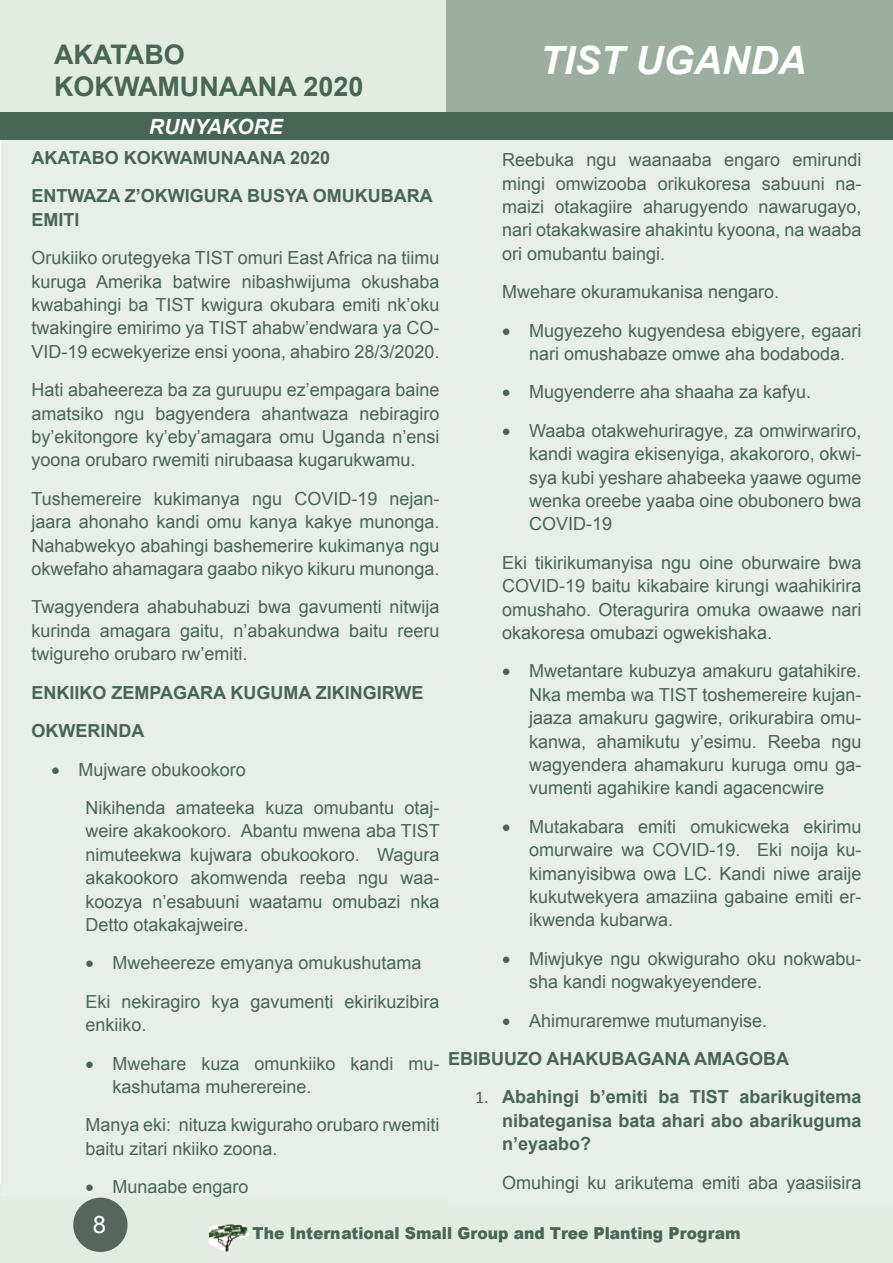
<style>
.page{position:relative;width:893px;height:1263px;background:#fff}
.page>*{position:absolute;margin:0;border:0;box-sizing:border-box;transform-origin:0 0}
.t1{font:italic 700 39px "Arial";color:#fff}
.t2{font:700 27px/32.4px "Arial";color:#486655}
.t3{font:24px "Arial";color:#fff}
.t4{font:italic 700 21px "Arial";color:#fff}
.t5{font:18px/23.4px "Arial";color:#486655;text-align:justify}
.t6{font:700 18px/38.4px "Arial";color:#486655}
.t7{font:900 16.5px "Arial";color:#486655;scale:.94 1}
.s1{font-weight:400}
.s2{font-family:"Calibri";font-weight:400}
</style>
<div class="page">
<div style="left:0;top:1184px;width:893px;height:79px;background:#e3ece2"></div>
<div style="left:73px;top:1198px;width:55px;height:54px;background:#56665d;border-radius:50%"></div>
<img style="left:209px;top:1224px;width:41px;height:28px">
<div style="left:1px;top:132px;width:447px;height:1064px;background:#e8eee8"></div>
<div style="left:448px;top:140px;width:445px;height:1063px;background:#e8eee8"></div>
<div style="left:0;top:0;width:446px;height:112px;background:#e3ece2"></div>
<div style="left:446px;top:0;width:447px;height:112px;background:#9cae9e"></div>
<div style="left:0;top:112px;width:893px;height:28px;background:#486655"></div>
<h2 class="t2" style="left:54px;top:39px;width:311px">AKATABO<br>KOKWAMUNAANA 2020</h2>
<p class="t4" style="left:149px;top:112px;width:135px">RUNYAKORE</p>
<p class="t6" style="left:31px;top:139px;width:403px">AKATABO KOKWAMUNAANA 2020<br>ENTWAZA Z’OKWIGURA BUSYA OMUKUBARA</p>
<p class="t6" style="left:31px;top:201px;width:50px">EMITI</p>
<p class="t5" style="left:31px;top:246px;width:410px">Orukiiko orutegyeka TIST omuri East Africa na tiimu kuruga Amerika batwire nibashwijuma okushaba kwabahingi ba TIST kwigura okubara emiti nk’oku twakingire emirimo ya TIST ahabw’endwara ya CO-VID-19 ecwekyerize ensi yoona, ahabiro 28/3/2020.</p>
<p class="t5" style="left:31px;top:378px;width:410px">Hati abaheereza ba za guruupu ez’empagara baine amatsiko ngu bagyendera ahantwaza nebiragiro by’ekitongore ky’eby’amagara omu Uganda n’ensi yoona orubaro rwemiti nirubaasa kugarukwamu.</p>
<p class="t5" style="left:31px;top:487px;width:410px">Tushemereire kukimanya ngu COVID-19 nejan&shy;jaara ahonaho kandi omu kanya kakye munonga.<br>Nahabwekyo abahingi bashemerire kukimanya ngu okwefaho ahamagara gaabo nikyo kikuru munonga.</p>
<p class="t5" style="left:31px;top:596px;width:410px">Twagyendera ahabuhabuzi bwa gavumenti nitwija kurinda amagara gaitu, n’abakundwa baitu reeru twigureho orubaro rw’emiti.</p>
<p class="t6" style="left:31px;top:674px;width:393px">ENKIIKO ZEMPAGARA KUGUMA ZIKINGIRWE<br>OKWERINDA</p>
<p class="t5" style="left:85px;top:750px;width:356px;line-height:38.4px;text-indent:-34px">• Mujware obukookoro<br>Nikihenda amateeka kuza omubantu otaj-</p>
<p class="t5" style="left:85px;top:819px;width:356px">weire akakookoro. Abantu mwena aba TIST nimuteekwa kujwara obukookoro. Wagura akakookoro akomwenda reeba ngu waa&shy;koozya n’esabuuni waatamu omubazi nka Detto otakakajweire.</p>
<p class="t5" style="left:85px;top:944px;width:356px;line-height:38.4px">• Mweheereze emyanya omukushutama<br>Eki nekiragiro kya gavumenti ekirikuzibira</p>
<p class="t5" style="left:85px;top:1013px;width:63px">enkiiko.</p>
<p class="t5" style="left:112px;top:1052px;width:329px;text-indent:-27px">• Mwehare kuza omunkiiko kandi mu&shy;kashutama muherereine.</p>
<p class="t5" style="left:85px;top:1113px;width:356px">Manya eki: nituza kwiguraho orubaro rwemiti baitu zitari nkiiko zoona.</p>
<p class="t5" style="left:85px;top:1175px;width:165px">• Munaabe engaro</p>
<h1 class="t1" style="left:540px;top:34px;width:268px">TIST UGANDA</h1>
<p class="t5" style="left:502px;top:148px;width:361px">Reebuka ngu waanaaba engaro emirundi mingi omwizooba orikukoresa sabuuni na&shy;maizi otakagiire aharugyendo nawarugayo, nari otakakwasire ahakintu kyoona, na waaba ori omubantu baingi.</p>
<p class="t5" style="left:502px;top:280px;width:279px">Mwehare okuramukanisa nengaro.</p>
<p class="t5" style="left:502px;top:319px;width:361px;text-align:center">• Mugyezeho kugyendesa ebigyere, egaari nari omushabaze omwe aha bodaboda.</p>
<p class="t5" style="left:502px;top:380px;width:311px">• Mugyenderre aha shaaha za kafyu.</p>
<p class="t5" style="left:529px;top:419px;width:334px;text-indent:-27px">• Waaba otakwehuriragye, za omwirwariro, kandi wagira ekisenyiga, akakororo, okwi&shy;sya kubi yeshare ahabeeka yaawe ogume wenka oreebe yaaba oine obubonero bwa COVID-19</p>
<p class="t5" style="left:502px;top:551px;width:361px">Eki tikirikumanyisa ngu oine oburwaire bwa COVID-19 baitu kikabaire kirungi waahikirira omushaho. Oteragurira omuka owaawe nari okakoresa omubazi ogwekishaka.</p>
<p class="t5" style="left:529px;top:659px;width:334px;text-indent:-27px">• Mwetantare kubuzya amakuru gatahikire.<br>Nka memba wa TIST toshemereire kujan&shy;jaaza amakuru gagwire, orikurabira omu&shy;kanwa, ahamikutu y’esimu. Reeba ngu wagyendera ahamakuru kuruga omu ga&shy;vumenti agahikire kandi agacencwire</p>
<p class="t5" style="left:529px;top:815px;width:334px;text-indent:-27px">• Mutakabara emiti omukicweka ekirimu omurwaire wa COVID-19. Eki noija ku&shy;kimanyisibwa owa LC. Kandi niwe araije kukutwekyera amaziina gabaine emiti er&shy;ikwenda kubarwa.</p>
<p class="t5" style="left:529px;top:947px;width:334px;text-indent:-27px">• Miwjukye ngu okwiguraho oku nokwabu&shy;sha kandi nogwakyeyendere.</p>
<p class="t6" style="left:448px;top:1001px;width:342px;text-indent:54px">• <span class="s1">Ahimuraremwe mutumanyise.<br></span>EBIBUUZO AHAKUBAGANA AMAGOBA</p>
<p class="t6" style="left:502px;top:1086px;width:361px;line-height:23.4px;text-align:justify;text-indent:-27px"><span class="s2">1.</span> Abahingi b’emiti ba TIST abarikugitema nibateganisa bata ahari abo abarikuguma n’eyaabo?</p>
<p class="t5" style="left:502px;top:1171px;width:361px">Omuhingi ku arikutema emiti aba yaasiisira</p>
<h3 class="t3" style="left:93px;top:1209px;width:15px">8</h3>
<p class="t7" style="left:252px;top:1221px;width:521px">The International Small Group and Tree Planting Program</p>
</div>
